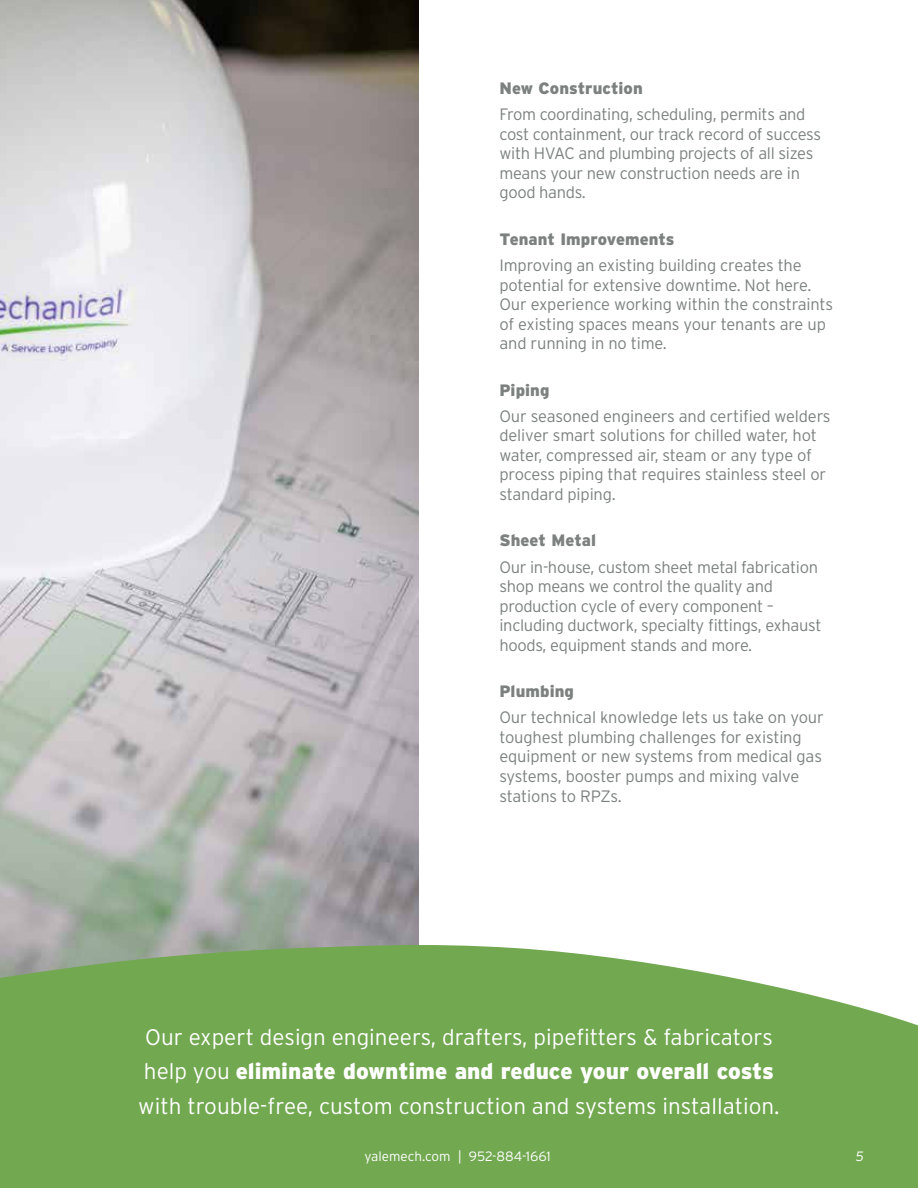
<style>
.page{position:relative;width:918px;height:1188px;background:#fff}
.page>*{position:absolute;margin:0;border:0;box-sizing:border-box;transform-origin:0 0}
.t1{font:300 22.5px/34.5px "Interstate";color:#fff;text-align:center}
.t2{font:300 16.5px/19.5px "Interstate";letter-spacing:-.02em;color:#7c8180}
.t3{font:900 16.5px "Interstate";letter-spacing:.005em;color:#7c8180}
.t4{font:300 13.5px "Interstate";color:#fff}
.t5{font:italic 300 13.5px "Interstate";color:#fff}
.s1{font-weight:900}
</style>
<div class="page">
<img style="left:0;top:0;width:418px;height:944px">
<svg style="left:0;top:944px;width:918px;height:244px;background:#7aad5c"></svg>
<p class="t3" style="left:500px;top:79px;width:145px">New Construction</p>
<p class="t2" style="left:500px;top:105px;width:323px">From coordinating, scheduling, permits and cost containment, our track record of success with HVAC and plumbing projects of all sizes means your new construction needs are in good hands.</p>
<p class="t3" style="left:500px;top:230px;width:177px">Tenant Improvements</p>
<p class="t2" style="left:500px;top:256px;width:335px">Improving an existing building creates the potential for extensive downtime. Not here.<br>Our experience working within the constraints of existing spaces means your tenants are up and running in no time.</p>
<p class="t3" style="left:500px;top:380px;width:52px">Piping</p>
<p class="t2" style="left:500px;top:406px;width:333px">Our seasoned engineers and certified welders deliver smart solutions for chilled water, hot water, compressed air, steam or any type of process piping that requires stainless steel or standard piping.</p>
<p class="t3" style="left:500px;top:531px;width:98px">Sheet Metal</p>
<p class="t2" style="left:500px;top:557px;width:323px">Our in-house, custom sheet metal fabrication shop means we control the quality and production cycle of every component – including ductwork, specialty fittings, exhaust hoods, equipment stands and more.</p>
<p class="t3" style="left:500px;top:682px;width:76px">Plumbing</p>
<p class="t2" style="left:500px;top:708px;width:326px">Our technical knowledge lets us take on your toughest plumbing challenges for existing equipment or new systems from medical gas systems, booster pumps and mixing valve stations to RPZs.</p>
<h1 class="t1" style="left:138px;top:1019px;width:643px">Our expert design engineers, drafters, pipefitters &amp; fabricators help you <span class="s1">eliminate downtime and reduce your overall costs </span>with trouble-free, custom construction and systems installation.</h1>
<p class="t4" style="left:365px;top:1149px;width:188px">yalemech.com | 952-884-1661</p>
<p class="t5" style="left:856px;top:1149px;width:10px">5</p>
</div>
